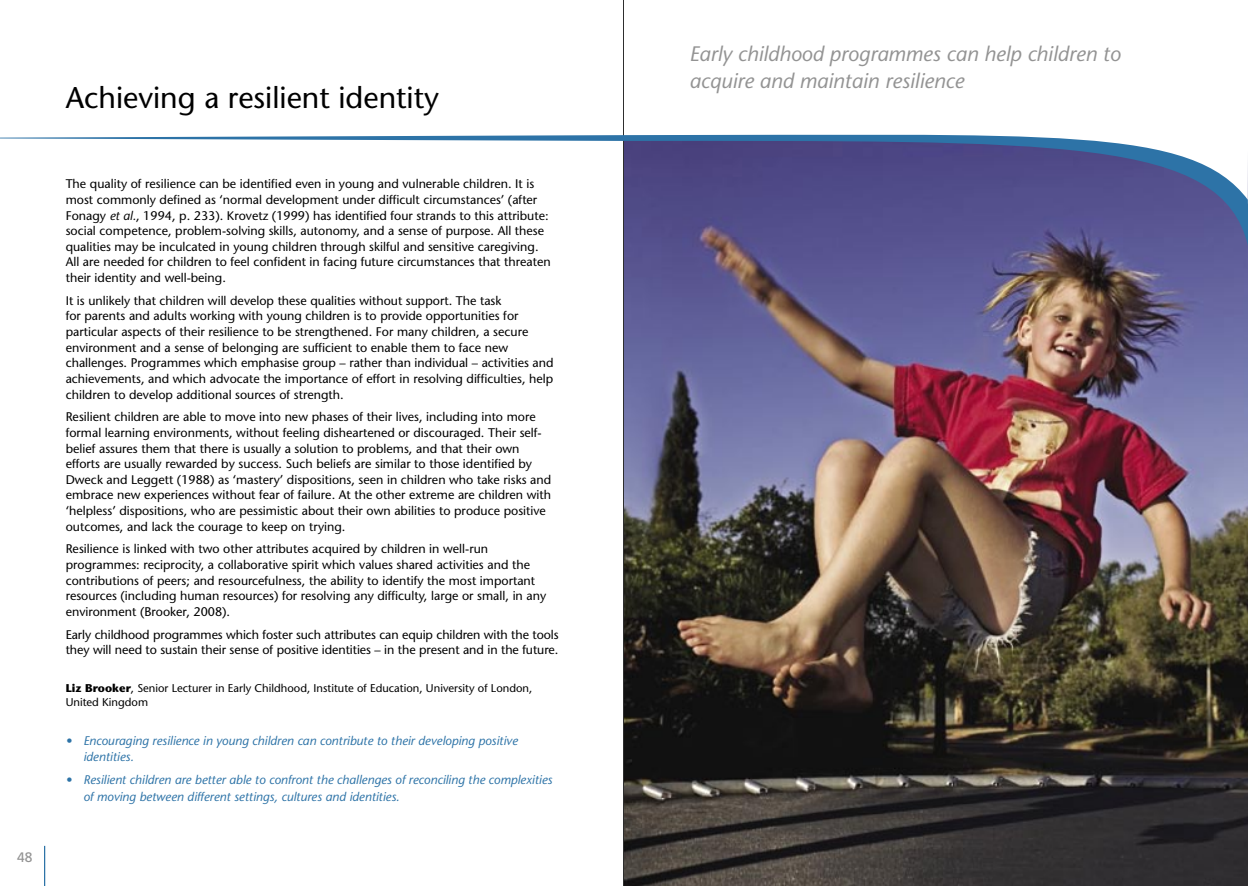
<style>
.page{position:relative;width:1248px;height:886px;background:#fff}
.page>*{position:absolute;margin:0;border:0;box-sizing:border-box;transform-origin:0 0}
.t1{font:30px "Stone Sans";color:#000}
.t2{font:italic 21px/27.2px "Stone Sans";color:#939393}
.t3{font:13.75px "Frutiger";color:#939393}
.t4{font:12.5px/15.6px "Stone Sans";color:#000}
.t5{font:italic 12.5px/16.2px "Stone Sans";color:#2d73a7}
.t6{font:11.25px/13.5px "Stone Sans";color:#000}
.s1{font-style:italic}
.s2{font-weight:700}
</style>
<div class="page">
<hr style="left:623px;top:0;width:1px;height:886px;background:#000">
<hr style="left:44px;top:846px;width:1px;height:40px;background:#2d73a7">
<img style="left:624px;top:246px;width:623px;height:640px">
<svg style="left:0;top:125px;width:1247px;height:121px"></svg>
<p class="t3" style="left:17px;top:849px;width:17px">48</p>
<h1 class="t1" style="left:66px;top:80px;width:375px">Achieving a resilient identity</h1>
<p class="t4" style="left:66px;top:176px;width:486px">The quality of resilience can be identified even in young and vulnerable children. It is most commonly defined as ‘normal development under difficult circumstances’ (after Fonagy <span class="s1">et al.</span>, 1994, p. 233). Krovetz (1999) has identified four strands to this attribute: social competence, problem-solving skills, autonomy, and a sense of purpose. All these qualities may be inculcated in young children through skilful and sensitive caregiving.<br>All are needed for children to feel confident in facing future circumstances that threaten their identity and well-being.</p>
<p class="t4" style="left:66px;top:293px;width:489px">It is unlikely that children will develop these qualities without support. The task<br>for parents and adults working with young children is to provide opportunities for particular aspects of their resilience to be strengthened. For many children, a secure environment and a sense of belonging are sufficient to enable them to face new challenges. Programmes which emphasise group – rather than individual – activities and achievements, and which advocate the importance of effort in resolving difficulties, help children to develop additional sources of strength.</p>
<p class="t4" style="left:66px;top:409px;width:487px">Resilient children are able to move into new phases of their lives, including into more formal learning environments, without feeling disheartened or discouraged. Their self&shy;belief assures them that there is usually a solution to problems, and that their own efforts are usually rewarded by success. Such beliefs are similar to those identified by Dweck and Leggett (1988) as ‘mastery’ dispositions, seen in children who take risks and embrace new experiences without fear of failure. At the other extreme are children with ‘helpless’ dispositions, who are pessimistic about their own abilities to produce positive outcomes, and lack the courage to keep on trying.</p>
<p class="t4" style="left:66px;top:541px;width:482px">Resilience is linked with two other attributes acquired by children in well-run programmes: reciprocity, a collaborative spirit which values shared activities and the contributions of peers; and resourcefulness, the ability to identify the most important resources (including human resources) for resolving any difficulty, large or small, in any environment (Brooker, 2008).</p>
<p class="t4" style="left:66px;top:626px;width:494px">Early childhood programmes which foster such attributes can equip children with the tools they will need to sustain their sense of positive identities – in the present and in the future.</p>
<p class="t6" style="left:66px;top:682px;width:468px"><span class="s2">Liz Brooker</span>, Senior Lecturer in Early Childhood, Institute of Education, University of London,<br>United Kingdom</p>
<p class="t5" style="left:83px;top:732px;width:436px;text-indent:-18px">• Encouraging resilience in young children can contribute to their developing positive identities.</p>
<p class="t5" style="left:83px;top:772px;width:470px;text-indent:-18px">• Resilient children are better able to confront the challenges of reconciling the complexities of moving between different settings, cultures and identities.</p>
<h2 class="t2" style="left:689px;top:40px;width:432px">Early childhood programmes can help children to acquire and maintain resilience</h2>
</div>
